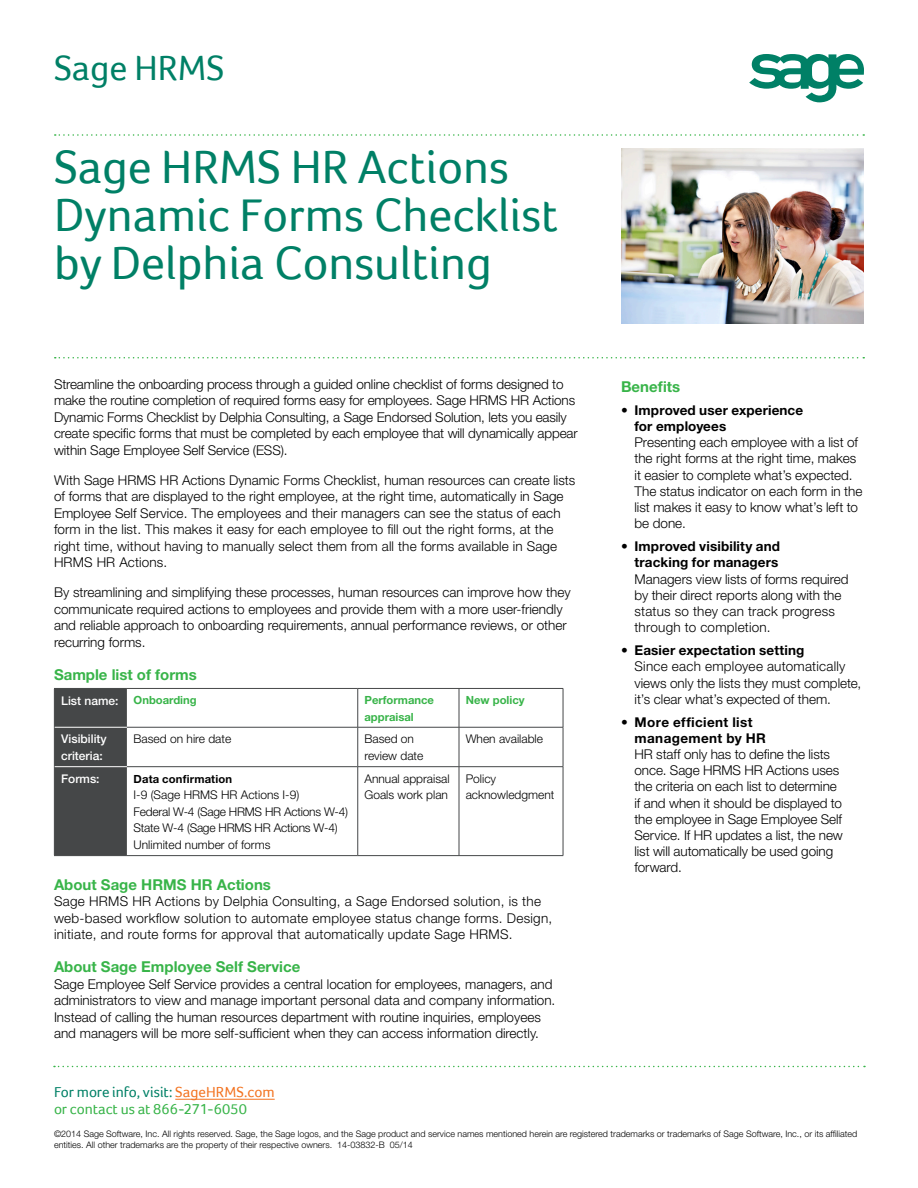
<style>
.page{position:relative;width:918px;height:1188px;background:#fff}
.page>*{position:absolute;margin:0;border:0;box-sizing:border-box;transform-origin:0 0}
.Headline_one{font:48px/48px "Foco";color:#008066}
.Product_Name_-p1{font:36px "Foco";color:#008066}
.Subhead{font:700 15px "Helvetica Neue";color:#38b449}
.More_info{font:15px "Foco";letter-spacing:-.005em;color:#008066}
.Contact_us{font:15px "Foco";letter-spacing:-.005em;color:#38b449}
.Subhead_side{font:700 15px "Helvetica Neue";color:#38b449}
.Body_copy{font:300 13.5px/16.2px "Helvetica Neue";color:#000}
.Body_copy-2{font:300 13.5px/16.5px "Helvetica Neue";letter-spacing:.02em;color:#000}
.table_copy{font:300 12px/16.5px "Helvetica Neue";color:#000}
.table_copy-2{font:300 12px "Helvetica Neue";letter-spacing:-.02em;color:#000}
.white_copy{font:500 12px/16.5px "Helvetica Neue";color:#fff}
.heading{font:700 11.25px/16.5px "Helvetica Neue";color:#38b449}
.table_copy-3{font:700 11.25px "Helvetica Neue";letter-spacing:.015em;color:#000}
.Copyright{font:300 9px/10.8px "Helvetica Neue";color:#000}
.s1{color:#f37320}
.s2{font-weight:700}
</style>
<div class="page">
<svg style="left:55px;top:134px;width:809px;height:2px"></svg>
<svg style="left:55px;top:357px;width:809px;height:1px"></svg>
<img style="left:621px;top:148px;width:243px;height:176px">
<svg style="left:749px;top:54px;width:115px;height:48px"></svg>
<div style="left:55px;top:689px;width:72px;height:166px;background:#454748"></div>
<hr style="left:127px;top:688px;width:231px;height:1px;background:#454748">
<hr style="left:358px;top:688px;width:101px;height:1px;background:#454748">
<hr style="left:459px;top:688px;width:104px;height:1px;background:#454748">
<hr style="left:127px;top:727px;width:231px;height:1px;background:#454748">
<hr style="left:358px;top:727px;width:101px;height:1px;background:#454748">
<hr style="left:459px;top:727px;width:104px;height:1px;background:#454748">
<hr style="left:127px;top:766px;width:231px;height:1px;background:#454748">
<hr style="left:358px;top:766px;width:101px;height:1px;background:#454748">
<hr style="left:459px;top:766px;width:104px;height:1px;background:#454748">
<hr style="left:127px;top:855px;width:231px;height:1px;background:#454748">
<hr style="left:358px;top:855px;width:101px;height:1px;background:#454748">
<hr style="left:459px;top:855px;width:104px;height:1px;background:#454748">
<hr style="left:357px;top:689px;width:1px;height:38px;background:#454748">
<hr style="left:459px;top:689px;width:1px;height:38px;background:#454748">
<hr style="left:563px;top:689px;width:1px;height:38px;background:#454748">
<hr style="left:357px;top:727px;width:1px;height:39px;background:#454748">
<hr style="left:459px;top:727px;width:1px;height:39px;background:#454748">
<hr style="left:563px;top:727px;width:1px;height:39px;background:#454748">
<hr style="left:357px;top:767px;width:1px;height:88px;background:#454748">
<hr style="left:459px;top:767px;width:1px;height:88px;background:#454748">
<hr style="left:563px;top:767px;width:1px;height:88px;background:#454748">
<hr style="left:54px;top:688px;width:73px;height:1px;background:#454748">
<hr style="left:54px;top:689px;width:1px;height:38px;background:#454748">
<hr style="left:54px;top:727px;width:1px;height:40px;background:#454748">
<hr style="left:54px;top:767px;width:1px;height:88px;background:#454748">
<hr style="left:54px;top:855px;width:73px;height:1px;background:#454748">
<hr style="left:55px;top:727px;width:72px;height:1px;background:#fff">
<hr style="left:55px;top:766px;width:72px;height:1px;background:#fff">
<svg style="left:54px;top:1066px;width:811px;height:1px"></svg>
<hr style="left:175px;top:1099px;width:100px;height:1px;background:#f37320">
<p class="Product_Name_-p1" style="left:54px;top:47px;width:172px">Sage HRMS</p>
<p class="Headline_one" style="left:54px;top:142px;width:506px">Sage HRMS HR Actions<br>Dynamic Forms Checklist</p>
<p class="Headline_one" style="left:54px;top:238px;width:439px">by Delphia Consulting</p>
<p class="Body_copy" style="left:54px;top:375px;width:525px">Streamline the onboarding process through a guided online checklist of forms designed to make the routine completion of required forms easy for employees. Sage HRMS HR Actions Dynamic Forms Checklist by Delphia Consulting, a Sage Endorsed Solution, lets you easily create specific forms that must be completed by each employee that will dynamically appear within Sage Employee Self Service (ESS).</p>
<p class="Body_copy" style="left:54px;top:471px;width:523px">With Sage HRMS HR Actions Dynamic Forms Checklist, human resources can create lists of forms that are displayed to the right employee, at the right time, automatically in Sage Employee Self Service. The employees and their managers can see the status of each form in the list. This makes it easy for each employee to fill out the right forms, at the right time, without having to manually select them from all the forms available in Sage HRMS HR Actions.</p>
<p class="Body_copy" style="left:54px;top:584px;width:518px">By streamlining and simplifying these processes, human resources can improve how they communicate required actions to employees and provide them with a more user-friendly and reliable approach to onboarding requirements, annual performance reviews, or other recurring forms.</p>
<p class="Subhead" style="left:54px;top:665px;width:144px">Sample list of forms</p>
<p class="white_copy" style="left:61px;top:692px;width:59px">List name:</p>
<p class="heading" style="left:134px;top:691px;width:65px">Onboarding</p>
<p class="heading" style="left:364px;top:691px;width:71px">Performance appraisal</p>
<p class="heading" style="left:466px;top:691px;width:60px">New policy</p>
<p class="white_copy" style="left:61px;top:731px;width:47px">Visibility criteria:</p>
<p class="table_copy" style="left:134px;top:731px;width:99px">Based on hire date</p>
<p class="table_copy" style="left:364px;top:731px;width:60px">Based on review date</p>
<p class="table_copy" style="left:466px;top:731px;width:79px">When available</p>
<p class="white_copy" style="left:61px;top:770px;width:40px">Forms:</p>
<p class="table_copy-3" style="left:134px;top:772px;width:100px">Data confirmation</p>
<p class="table_copy" style="left:134px;top:787px;width:167px">I-9 (Sage HRMS HR Actions I-9)</p>
<p class="table_copy-2" style="left:134px;top:804px;width:216px">Federal W-4 (Sage HRMS HR Actions W-4)</p>
<p class="table_copy-2" style="left:134px;top:821px;width:206px">State W-4 (Sage HRMS HR Actions W-4)</p>
<p class="table_copy" style="left:134px;top:836px;width:138px">Unlimited number of forms</p>
<p class="table_copy" style="left:364px;top:770px;width:87px">Annual appraisal<br>Goals work plan</p>
<p class="table_copy" style="left:466px;top:770px;width:90px">Policy acknowledgment</p>
<p class="Subhead" style="left:54px;top:875px;width:218px">About Sage HRMS HR Actions</p>
<p class="Body_copy-2" style="left:54px;top:893px;width:500px">Sage HRMS HR Actions by Delphia Consulting, a Sage Endorsed solution, is the web-based workflow solution to automate employee status change forms. Design, initiate, and route forms for approval that automatically update Sage HRMS.</p>
<p class="Subhead" style="left:54px;top:958px;width:248px">About Sage Employee Self Service</p>
<p class="Body_copy" style="left:54px;top:975px;width:503px">Sage Employee Self Service provides a central location for employees, managers, and administrators to view and manage important personal data and company information.<br>Instead of calling the human resources department with routine inquiries, employees and managers will be more self-sufficient when they can access information directly.</p>
<p class="More_info" style="left:54px;top:1084px;width:222px">For more info, visit: <span class="s1">SageHRMS.com</span></p>
<p class="Contact_us" style="left:54px;top:1100px;width:195px">or contact us at 866-271-6050</p>
<p class="Subhead_side" style="left:621px;top:377px;width:61px">Benefits</p>
<p class="Body_copy" style="left:634px;top:402px;width:229px;text-indent:-14px">• <span class="s2">Improved user experience<br>for employees<br></span>Presenting each employee with a list of the right forms at the right time, makes it easier to complete what’s expected.<br>The status indicator on each form in the list makes it easy to know what’s left to be done.</p>
<p class="Body_copy" style="left:634px;top:538px;width:216px;text-indent:-14px">• <span class="s2">Improved visibility and<br>tracking for managers<br></span>Managers view lists of forms required by their direct reports along with the status so they can track progress through to completion.</p>
<p class="Body_copy" style="left:634px;top:642px;width:228px;text-indent:-14px">• <span class="s2">Easier expectation setting<br></span>Since each employee automatically views only the lists they must complete, it’s clear what’s expected of them.</p>
<p class="Body_copy" style="left:634px;top:714px;width:210px;text-indent:-14px">• <span class="s2">More efficient list management by HR<br></span>HR staff only has to define the lists once. Sage HRMS HR Actions uses the criteria on each list to determine if and when it should be displayed to the employee in Sage Employee Self<br>Service. If HR updates a list, the new list will automatically be used going forward.</p>
<p class="Copyright" style="left:54px;top:1128px;width:805px">©2014 Sage Software, Inc. All rights reserved. Sage, the Sage logos, and the Sage product and service names mentioned herein are registered trademarks or trademarks of Sage Software, Inc., or its affiliated entities. All other trademarks are the property of their respective owners. 14-03832-B 05/14</p>
</div>
